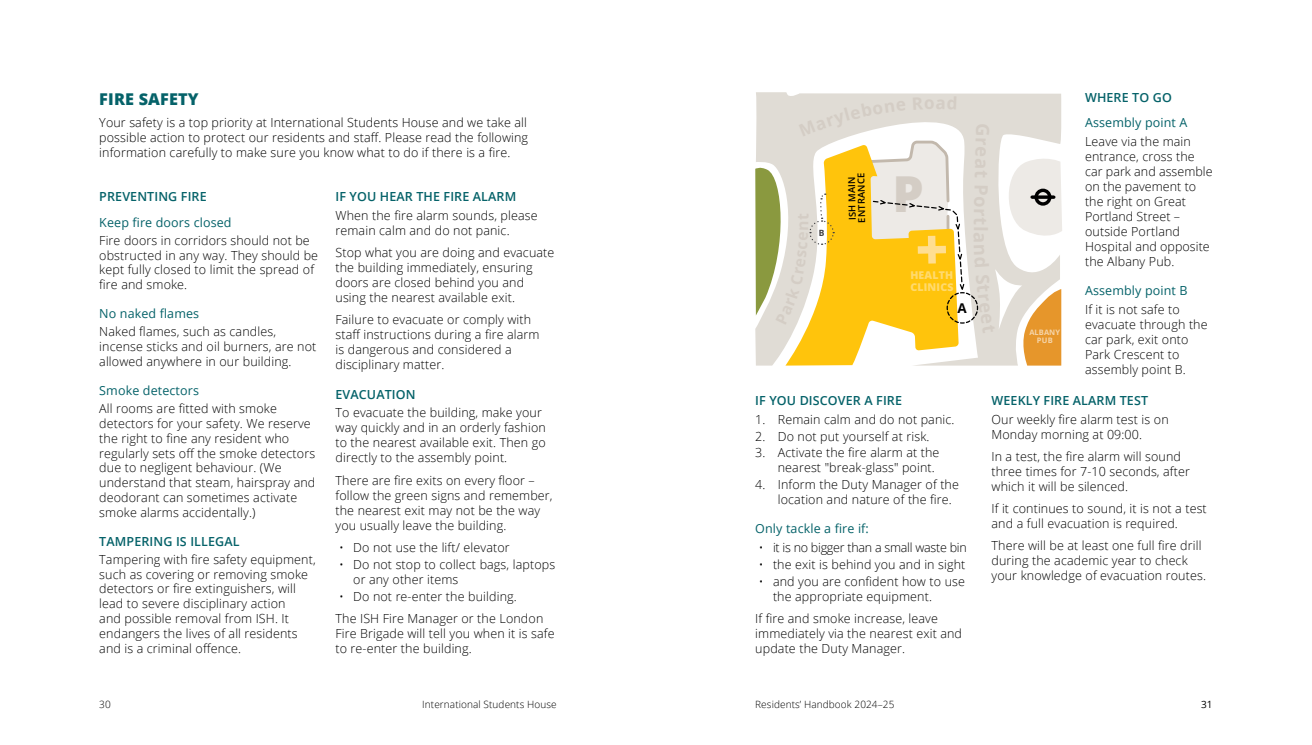
<style>
.page{position:relative;width:1312px;height:745px;background:#fff}
.page>*{position:absolute;margin:0;border:0;box-sizing:border-box;transform-origin:0 0}
.t1{font:800 49.5px "Open Sans";color:#d4cdc5}
.t2{font:800 16.25px "Open Sans";letter-spacing:.01em;color:#056269}
.t3{font:700 13.5px "Open Sans";color:#000}
.t4{font:300 12.5px/15px "Open Sans";letter-spacing:.01em;color:#000}
.t5{font:600 12.5px "Open Sans";letter-spacing:.01em;color:#056269}
.t6{font:12.5px "Open Sans";letter-spacing:.01em;color:#056269}
.t7{font:300 12.5px "Open Sans";letter-spacing:-.02em;color:#000}
.t8{font:800 10.62px/11.8px "Open Sans";color:#fff0d0}
.t9{font:300 10px "Open Sans";letter-spacing:.01em;color:#000}
.t10{font:10px "Open Sans";color:#000}
.t11{font:600 9.38px/9.4px "Open Sans";color:#000;text-align:center}
.t12{font:700 7.5px/7.5px "Open Sans";letter-spacing:.01em;color:#f5d5aa;text-align:center}
</style>
<div class="page">
<svg style="left:978px;top:93px;width:83px;height:272px;fill:#e0dcd5"></svg>
<svg style="left:994px;top:268px;width:67px;height:97px"></svg>
<svg style="left:1002px;top:155px;width:59px;height:86px"></svg>
<div style="left:1034px;top:188px;width:17px;height:17px;border:3px solid #000;border-radius:50%"></div>
<svg style="left:1031px;top:195px;width:22px;height:4px"></svg>
<svg style="left:755px;top:92px;width:223px;height:273px"></svg>
<h2 class="t2" style="left:99px;top:86px;width:101px">FIRE SAFETY</h2>
<p class="t4" style="left:99px;top:114px;width:430px;text-align:justify">Your safety is a top priority at International Students House and we take all possible action to protect our residents and staff. Please read the following information carefully to make sure you know what to do if there is a fire.</p>
<p class="t5" style="left:99px;top:188px;width:109px">PREVENTING FIRE</p>
<p class="t6" style="left:99px;top:213px;width:134px">Keep fire doors closed</p>
<p class="t4" style="left:99px;top:232px;width:220px">Fire doors in corridors should not be obstructed in any way. They should be kept fully closed to limit the spread of fire and smoke.</p>
<p class="t6" style="left:99px;top:305px;width:101px">No naked flames</p>
<p class="t4" style="left:99px;top:324px;width:218px">Naked flames, such as candles, incense sticks and oil burners, are not allowed anywhere in our building.</p>
<p class="t6" style="left:99px;top:381px;width:101px">Smoke detectors</p>
<p class="t4" style="left:99px;top:400px;width:217px">All rooms are fitted with smoke detectors for your safety. We reserve the right to fine any resident who regularly sets off the smoke detectors due to negligent behaviour. (We understand that steam, hairspray and deodorant can sometimes activate smoke alarms accidentally.)</p>
<p class="t5" style="left:99px;top:532px;width:142px">TAMPERING IS ILLEGAL</p>
<p class="t4" style="left:99px;top:551px;width:218px">Tampering with fire safety equipment, such as covering or removing smoke detectors or fire extinguishers, will lead to severe disciplinary action<br>and possible removal from ISH. It endangers the lives of all residents and is a criminal offence.</p>
<p class="t5" style="left:335px;top:188px;width:182px">IF YOU HEAR THE FIRE ALARM</p>
<p class="t4" style="left:335px;top:207px;width:204px">When the fire alarm sounds, please remain calm and do not panic.</p>
<p class="t4" style="left:335px;top:244px;width:220px">Stop what you are doing and evacuate the building immediately, ensuring doors are closed behind you and using the nearest available exit.</p>
<p class="t4" style="left:335px;top:311px;width:206px">Failure to evacuate or comply with staff instructions during a fire alarm is dangerous and considered a disciplinary matter.</p>
<p class="t5" style="left:335px;top:385px;width:82px">EVACUATION</p>
<p class="t4" style="left:335px;top:404px;width:212px">To evacuate the building, make your way quickly and in an orderly fashion to the nearest available exit. Then go directly to the assembly point.</p>
<p class="t4" style="left:335px;top:472px;width:218px">There are fire exits on every floor – follow the green signs and remember, the nearest exit may not be the way you usually leave the building.</p>
<p class="t4" style="left:339px;top:539px;width:172px">• Do not use the lift/ elevator</p>
<p class="t4" style="left:353px;top:556px;width:203px;text-indent:-14px">• Do not stop to collect bags, laptops or any other items</p>
<p class="t4" style="left:335px;top:584px;width:209px;line-height:22.1px">• Do not re-enter the building.<br>The ISH Fire Manager or the London</p>
<p class="t4" style="left:335px;top:625px;width:220px">Fire Brigade will tell you when it is safe to re-enter the building.</p>
<p class="t11" style="left:847px;top:223px;width:51px;rotate:-91deg">ISH MAIN<br>ENTRANCE</p>
<h1 class="t1" style="left:892px;top:156px;width:33px">P</h1>
<p class="t8" style="left:909px;top:269px;width:45px;rotate:-1deg">HEALTH<br>CLINICS</p>
<p class="t3" style="left:957px;top:298px;width:11px">A</p>
<p class="t5" style="left:755px;top:392px;width:148px">IF YOU DISCOVER A FIRE</p>
<p class="t4" style="left:755px;top:411px;width:201px">1. Remain calm and do not panic.</p>
<p class="t4" style="left:755px;top:428px;width:176px">2. Do not put yourself at risk.</p>
<p class="t4" style="left:777px;top:444px;width:163px;text-indent:-23px">3. Activate the fire alarm at the nearest "break-glass" point.</p>
<p class="t4" style="left:777px;top:476px;width:183px;text-indent:-22px">4. Inform the Duty Manager of the location and nature of the fire.</p>
<p class="t6" style="left:755px;top:520px;width:115px">Only tackle a fire if:</p>
<p class="t7" style="left:758px;top:538px;width:209px">• it is no bigger than a small waste bin</p>
<p class="t4" style="left:758px;top:556px;width:208px">• the exit is behind you and in sight</p>
<p class="t4" style="left:772px;top:573px;width:193px;text-indent:-14px">• and you are confident how to use the appropriate equipment.</p>
<p class="t4" style="left:755px;top:610px;width:208px">If fire and smoke increase, leave immediately via the nearest exit and update the Duty Manager.</p>
<p class="t12" style="left:1029px;top:328px;width:32px">ALBANY<br>PUB</p>
<p class="t5" style="left:1084px;top:89px;width:88px">WHERE TO GO</p>
<p class="t6" style="left:1084px;top:114px;width:104px">Assembly point A</p>
<p class="t4" style="left:1084px;top:133px;width:129px">Leave via the main entrance, cross the car park and assemble on the pavement to the right on Great<br>Portland Street – outside Portland<br>Hospital and opposite the Albany Pub.</p>
<p class="t6" style="left:1084px;top:282px;width:104px">Assembly point B</p>
<p class="t4" style="left:1084px;top:301px;width:124px">If it is not safe to evacuate through the car park, exit onto<br>Park Crescent to assembly point B.</p>
<p class="t5" style="left:991px;top:392px;width:158px">WEEKLY FIRE ALARM TEST</p>
<p class="t4" style="left:991px;top:411px;width:179px">Our weekly fire alarm test is on<br>Monday morning at 09:00.</p>
<p class="t4" style="left:991px;top:448px;width:200px">In a test, the fire alarm will sound three times for 7-10 seconds, after which it will be silenced.</p>
<p class="t4" style="left:991px;top:500px;width:217px">If it continues to sound, it is not a test and a full evacuation is required.</p>
<p class="t4" style="left:991px;top:537px;width:216px">There will be at least one full fire drill during the academic year to check your knowledge of evacuation routes.</p>
<p class="t9" style="left:99px;top:697px;width:13px">30</p>
<p class="t9" style="left:422px;top:697px;width:136px">International Students House</p>
<p class="t9" style="left:755px;top:697px;width:141px">Residents’ Handbook 2024–25</p>
<p class="t10" style="left:1200px;top:697px;width:13px">31</p>
</div>
